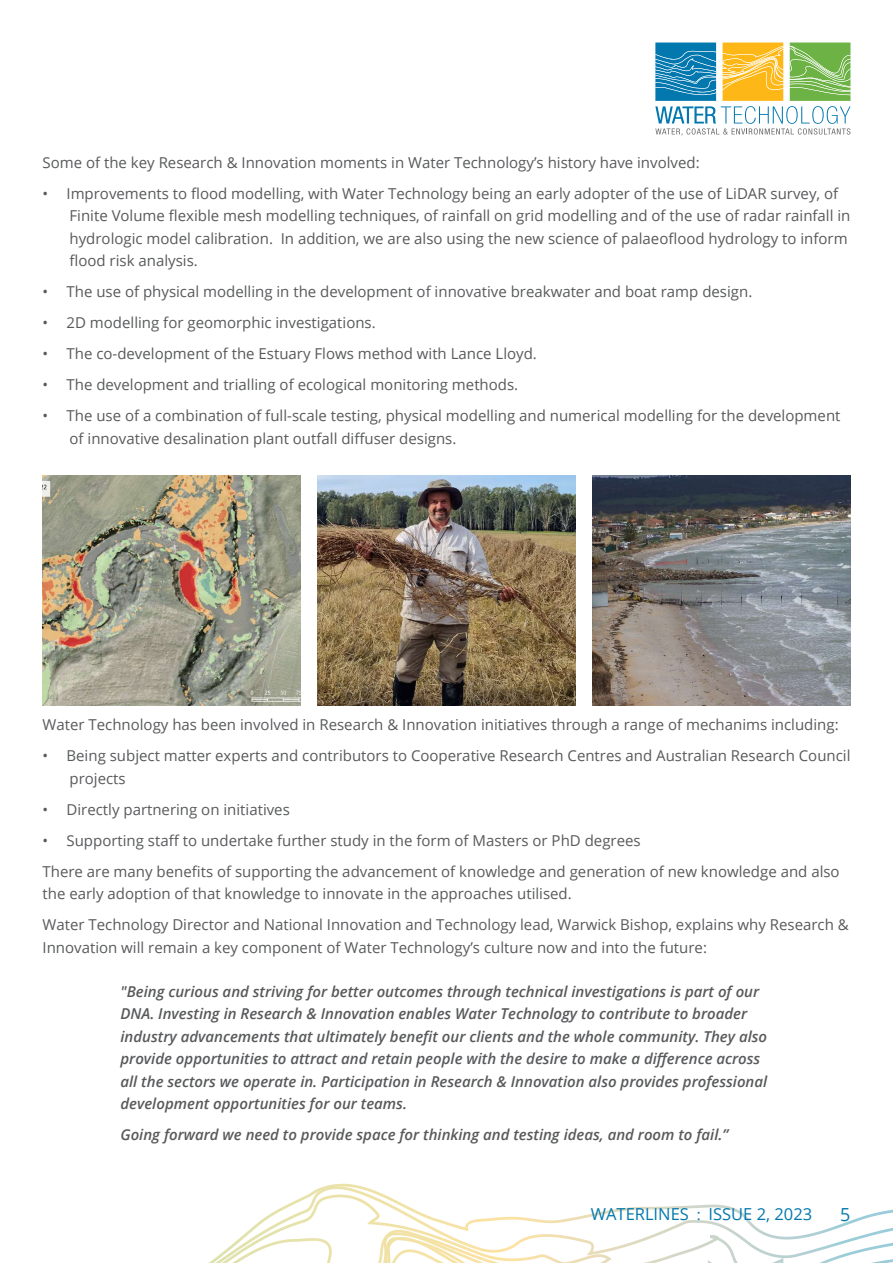
<style>
.page{position:relative;width:893px;height:1263px;background:#fff}
.page>*{position:absolute;margin:0;border:0;box-sizing:border-box;transform-origin:0 0}
.t1{font:18px "Open Sans";color:#0078ae}
.t2{font:16.5px "Open Sans";color:#0078ae}
.t3{font:15px/22.5px "Open Sans";color:#58595b}
.t4{font:italic 600 15px/22.5px "Open Sans";color:#58595b}
.s1{font-size:15px}
</style>
<div class="page">
<img style="left:317px;top:475px;width:258px;height:231px">
<img style="left:43px;top:475px;width:257px;height:231px">
<img style="left:592px;top:475px;width:258px;height:231px">
<svg style="left:254px;top:1183px;width:639px;height:43px"></svg>
<svg style="left:209px;top:1226px;width:684px;height:37px"></svg>
<svg style="left:655px;top:43px;width:195px;height:93px"></svg>
<p class="t3" style="left:43px;top:150px;width:659px">Some of the key Research &amp; Innovation moments in Water Technology’s history have involved:</p>
<p class="t3" style="left:70px;top:183px;width:782px;text-indent:-27px">• Improvements to 昀氀ood modelling, with Water Technology being an early adopter of the use of LiDAR survey, of Finite Volume 昀氀exible mesh modelling techniques, of rainfall on grid modelling and of the use of radar rainfall in hydrologic model calibration. In addition, we are also using the new science of palaeo昀氀ood hydrology to inform昀氀ood risk analysis.</p>
<p class="t3" style="left:43px;top:282px;width:711px">• The use of physical modelling in the development of innovative breakwater and boat ramp design.</p>
<p class="t3" style="left:43px;top:313px;width:335px">• 2D modelling for geomorphic investigations.</p>
<p class="t3" style="left:43px;top:344px;width:496px">• The co-development of the Estuary Flows method with Lance Lloyd.</p>
<p class="t3" style="left:43px;top:375px;width:477px">• The development and trialling of ecological monitoring methods.</p>
<p class="t3" style="left:70px;top:406px;width:772px;text-indent:-27px">• The use of a combination of full-scale testing, physical modelling and numerical modelling for the development of innovative desalination plant outfall di昀昀user designs.</p>
<p class="t3" style="left:43px;top:713px;width:798px">Water Technology has been involved in Research &amp; Innovation initiatives through a range of mechanims including:</p>
<p class="t3" style="left:70px;top:746px;width:782px;text-indent:-27px">• Being subject matter experts and contributors to Cooperative Research Centres and Australian Research Council projects</p>
<p class="t3" style="left:43px;top:799px;width:249px">• Directly partnering on initiatives</p>
<p class="t3" style="left:43px;top:826px;width:799px;line-height:31px">• Supporting sta昀昀 to undertake further study in the form of Masters or PhD degrees<br>There are many bene昀椀ts of supporting the advancement of knowledge and generation of new knowledge and also</p>
<p class="t3" style="left:43px;top:878px;width:808px;line-height:31px">the early adoption of that knowledge to innovate in the approaches utilised.<br>Water Technology Director and National Innovation and Technology lead, Warwick Bishop, explains why Research &amp;</p>
<p class="t3" style="left:43px;top:936px;width:666px">Innovation will remain a key component of Water Technology’s culture now and into the future:</p>
<p class="t4" style="left:120px;top:981px;width:648px">"Being curious and striving for better outcomes through technical investigations is part of our DNA. Investing in Research &amp; Innovation enables Water Technology to contribute to broader industry advancements that ultimately bene昀椀t our clients and the whole community. They also provide opportunities to attract and retain people with the desire to make a di昀昀erence across all the sectors we operate in. Participation in Research &amp; Innovation also provides professional development opportunities for our teams.</p>
<p class="t4" style="left:120px;top:1125px;width:609px">Going forward we need to provide space for thinking and testing ideas, and room to fail.”</p>
<p class="t2" style="left:591px;top:1207px;width:223px">WATERLINES <span class="s1">:</span> ISSUE 2, 2023</p>
<p class="t1" style="left:840px;top:1207px;width:12px">5</p>
</div>
